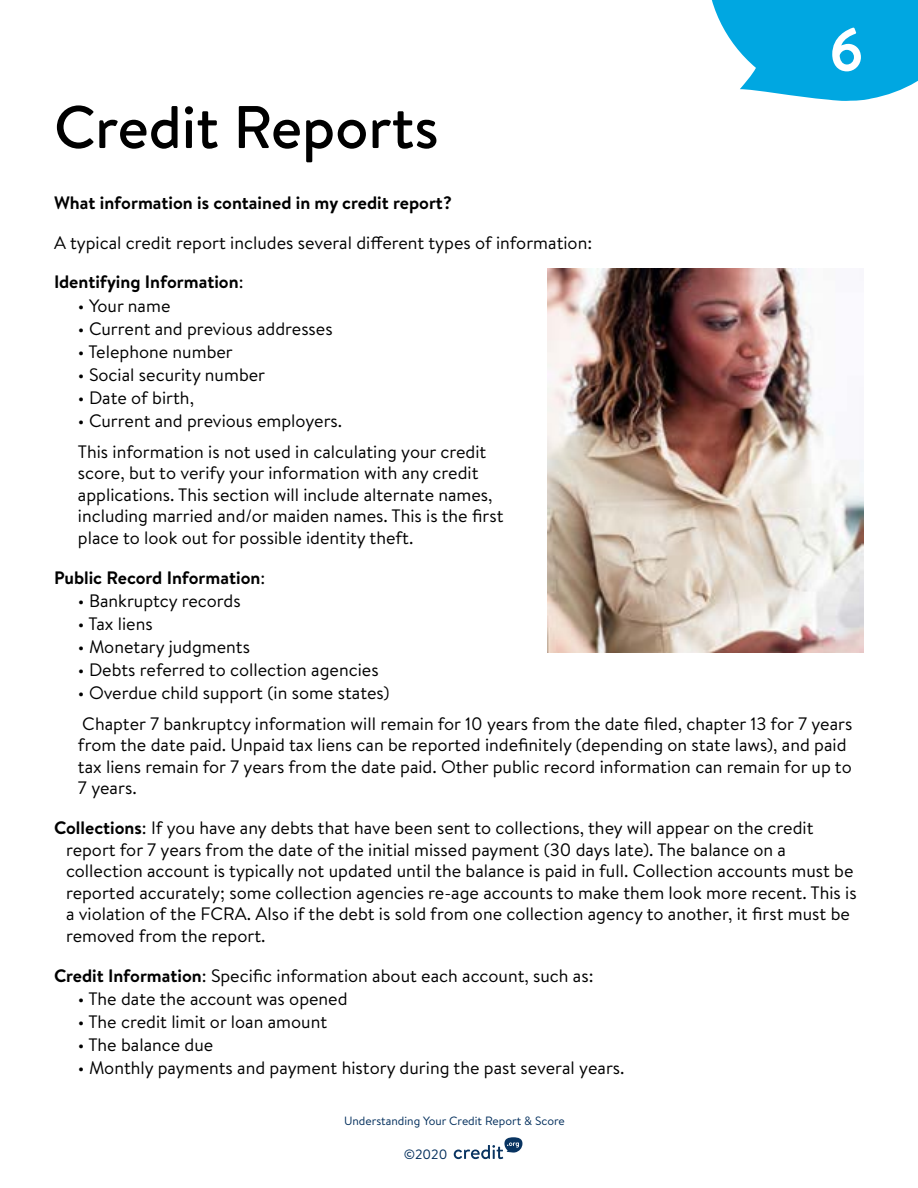
<style>
.page{position:relative;width:918px;height:1188px;background:#fff}
.page>*{position:absolute;margin:0;border:0;box-sizing:border-box;transform-origin:0 0}
.t1{font:500 60px "Brandon Text";color:#000}
.t2{font:700 60px "Brandon Text";color:#fff}
.t3{font:18px/21.6px "Brandon Text";color:#000}
.t4{font:700 18px "Brandon Text";color:#000}
.t5{font:13.5px "Brandon Text";color:#002d5b}
.t6{font:12px "Brandon Text";color:#002d5b}
.s1{font-weight:700}
.s2{font-weight:400}
</style>
<div class="page">
<svg style="left:711px;top:0;width:207px;height:101px"></svg>
<svg style="left:454px;top:1137px;width:68px;height:22px"></svg>
<img style="left:547px;top:268px;width:317px;height:384px">
<h1 class="t2" style="left:829px;top:8px;width:36px">6</h1>
<h1 class="t1" style="left:54px;top:86px;width:386px">Credit Reports</h1>
<p class="t4" style="left:54px;top:190px;width:399px">What information is contained in my credit report?</p>
<p class="t3" style="left:54px;top:222px;width:540px;line-height:39.6px">A typical credit report includes several different types of information:<br><span class="s1">Identifying Information</span>:</p>
<p class="t3" style="left:78px;top:294px;width:94px">• Your name</p>
<p class="t3" style="left:78px;top:317px;width:256px">• Current and previous addresses</p>
<p class="t3" style="left:78px;top:340px;width:156px">• Telephone number</p>
<p class="t3" style="left:78px;top:363px;width:189px">• Social security number</p>
<p class="t3" style="left:78px;top:386px;width:118px">• Date of birth,</p>
<p class="t3" style="left:78px;top:405px;width:410px;line-height:30.6px">• Current and previous employers.<br>This information is not used in calculating your credit</p>
<p class="t3" style="left:78px;top:462px;width:427px">score, but to verify your information with any credit applications. This section will include alternate names, including married and/or maiden names. This is the first place to look out for possible identity theft.</p>
<p class="t4" style="left:54px;top:565px;width:213px">Public Record Information<span class="s2">:</span></p>
<p class="t3" style="left:78px;top:589px;width:164px">• Bankruptcy records</p>
<p class="t3" style="left:78px;top:612px;width:76px">• Tax liens</p>
<p class="t3" style="left:78px;top:635px;width:174px">• Monetary judgments</p>
<p class="t3" style="left:78px;top:658px;width:302px">• Debts referred to collection agencies</p>
<p class="t3" style="left:78px;top:677px;width:776px;line-height:30.6px">• Overdue child support (in some states)<br>Chapter 7 bankruptcy information will remain for 10 years from the date filed, chapter 13 for 7 years</p>
<p class="t3" style="left:78px;top:734px;width:775px">from the date paid. Unpaid tax liens can be reported indefinitely (depending on state laws), and paid tax liens remain for 7 years from the date paid. Other public record information can remain for up to<br>7 years.</p>
<p class="t3" style="left:66px;top:816px;width:792px;text-indent:-12px"><span class="s1">Collections</span>: If you have any debts that have been sent to collections, they will appear on the credit report for 7 years from the date of the initial missed payment (30 days late). The balance on a collection account is typically not updated until the balance is paid in full. Collection accounts must be reported accurately; some collection agencies re-age accounts to make them look more recent. This is a violation of the FCRA. Also if the debt is sold from one collection agency to another, it first must be removed from the report.</p>
<p class="t3" style="left:54px;top:964px;width:541px"><span class="s1">Credit Information</span>: Specific information about each account, such as:</p>
<p class="t3" style="left:78px;top:987px;width:271px">• The date the account was opened</p>
<p class="t3" style="left:78px;top:1010px;width:251px">• The credit limit or loan amount</p>
<p class="t3" style="left:78px;top:1033px;width:137px">• The balance due</p>
<p class="t3" style="left:78px;top:1056px;width:548px">• Monthly payments and payment history during the past several years.</p>
<p class="t6" style="left:344px;top:1112px;width:222px">Understanding Your Credit Report &amp; Score</p>
<p class="t5" style="left:404px;top:1145px;width:45px">©2020</p>
</div>
